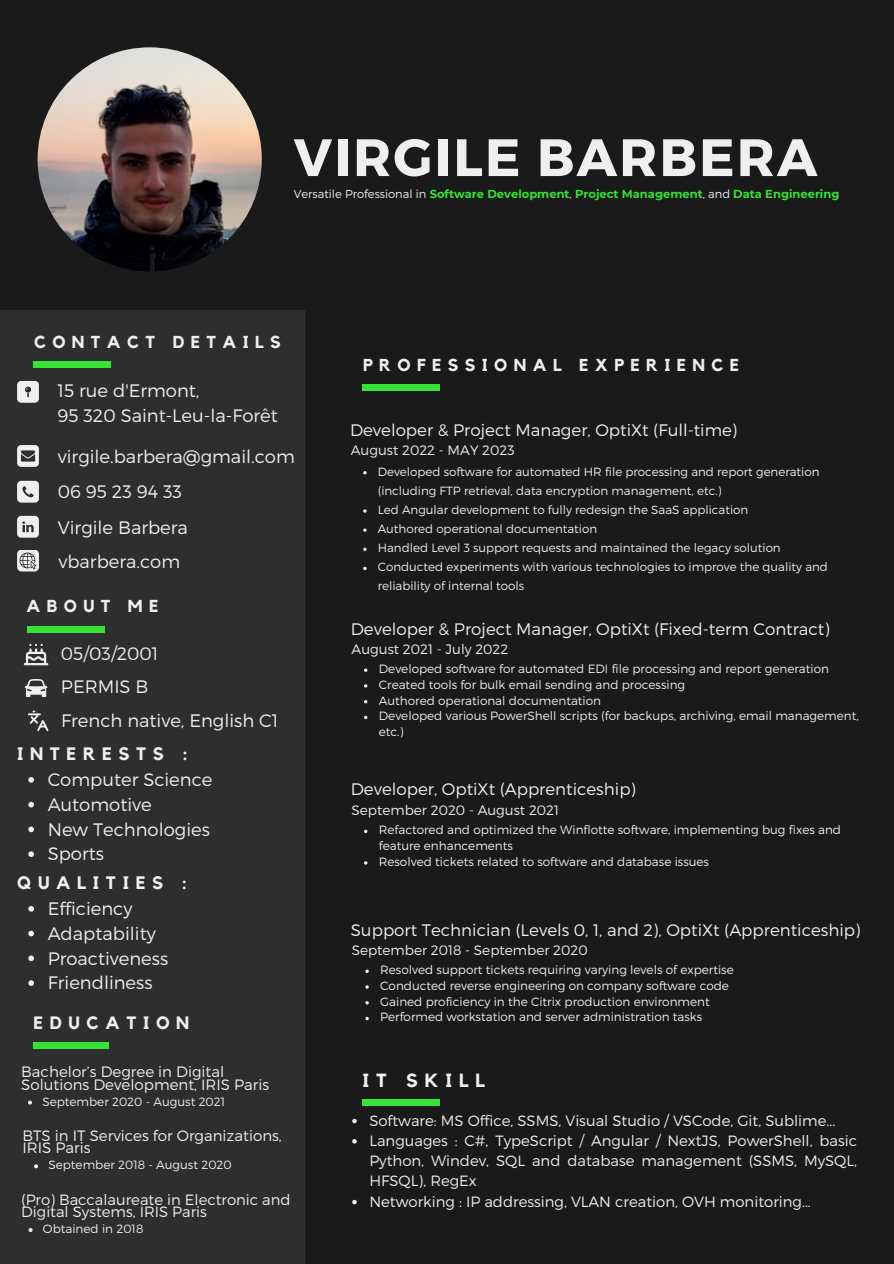
<style>
.page{position:relative;width:894px;height:1264px;background:#fff}
.page>*{position:absolute;margin:0;border:0;box-sizing:border-box;transform-origin:0 0}
.t1{font:700 52.5px "Montserrat";letter-spacing:.04em;color:#efefef}
.t2{font:700 19.05px "Kollektif";letter-spacing:.37em;color:#efefef}
.t3{font:300 18px/24.8px "Montserrat";color:#efefef}
.t4{font:700 18px "Kollektif";letter-spacing:.37em;color:#efefef}
.t5{font:700 17.85px "Kollektif";letter-spacing:.37em;color:#efefef}
.t6{font:700 17.25px "Kollektif";letter-spacing:.37em;color:#efefef}
.t7{font:300 16.65px "Montserrat";color:#efefef}
.t8{font:300 15px/12.3px "Montserrat";color:#efefef}
.t9{font:300 14.85px/20.2px "Montserrat";color:#efefef;text-align:justify}
.t10{font:300 13.65px "Montserrat";color:#efefef}
.t11{font:300 12px/15.8px "Montserrat";color:#efefef}
.t12{font:300 11.85px/19.2px "Montserrat";color:#efefef}
.t13{font:700 11.55px "Montserrat";color:#36e236}
.s1{font-weight:300;color:#efefef}
</style>
<div class="page">
<div style="left:0;top:0;width:893px;height:1263px;background:#1a1a1a"></div>
<div style="left:0;top:310px;width:304px;height:953px;background:#2e2e2e"></div>
<img style="left:38px;top:47px;width:224px;height:224px;border-radius:50%">
<div style="left:362px;top:384px;width:78px;height:7px;background:#36e236"></div>
<div style="left:27px;top:626px;width:77px;height:7px;background:#36e236"></div>
<div style="left:362px;top:1099px;width:78px;height:7px;background:#36e236"></div>
<svg style="left:352px;top:1118px;width:4px;height:5px"></svg>
<svg style="left:352px;top:1139px;width:4px;height:4px"></svg>
<svg style="left:352px;top:1199px;width:4px;height:5px"></svg>
<div style="left:33px;top:1042px;width:75px;height:6px;background:#36e236"></div>
<div style="left:34px;top:360px;width:77px;height:7px;background:#36e236"></div>
<svg style="left:17px;top:381px;width:21px;height:21px"></svg>
<svg style="left:17px;top:445px;width:21px;height:21px"></svg>
<svg style="left:17px;top:481px;width:21px;height:21px"></svg>
<svg style="left:17px;top:516px;width:21px;height:21px"></svg>
<div style="left:17px;top:549px;width:22px;height:22px;background:#efefef;border-radius:4px"></div>
<img style="left:20px;top:552px;width:17px;height:17px">
<svg style="left:25px;top:679px;width:22px;height:18px"></svg>
<svg style="left:28px;top:710px;width:21px;height:22px"></svg>
<svg style="left:24px;top:644px;width:23px;height:22px"></svg>
<svg style="left:28px;top:777px;width:6px;height:5px"></svg>
<svg style="left:28px;top:801px;width:6px;height:6px"></svg>
<svg style="left:28px;top:826px;width:6px;height:6px"></svg>
<svg style="left:28px;top:851px;width:6px;height:6px"></svg>
<svg style="left:28px;top:906px;width:6px;height:5px"></svg>
<svg style="left:28px;top:930px;width:6px;height:6px"></svg>
<svg style="left:28px;top:955px;width:6px;height:6px"></svg>
<svg style="left:28px;top:980px;width:6px;height:5px"></svg>
<svg style="left:364px;top:668px;width:3px;height:4px"></svg>
<svg style="left:28px;top:1100px;width:4px;height:4px"></svg>
<svg style="left:34px;top:1164px;width:4px;height:4px"></svg>
<h6 class="t1" style="left:294px;top:123px;width:525px">VIRGILE BARBERA</h6>
<p class="t13" style="left:294px;top:187px;width:547px"><span class="s1">Versatile Professional in</span> Software Development<span class="s1">,</span> Project Management<span class="s1">, and</span> Data Engineering</p>
<p class="t6" style="left:34px;top:334px;width:248px">CONTACT DETAILS</p>
<p class="t6" style="left:363px;top:357px;width:377px">PROFESSIONAL EXPERIENCE</p>
<h4 class="t3" style="left:57px;top:377px;width:222px">15 rue d'Ermont,<br>95 320 Saint-Leu-la-Forêt</h4>
<p class="t3" style="left:58px;top:444px;width:238px">virgile.barbera@gmail.com</p>
<h3 class="t3" style="left:58px;top:478px;width:126px">06 95 23 94 33</h3>
<p class="t3" style="left:58px;top:514px;width:132px">Virgile Barbera</p>
<h4 class="t3" style="left:58px;top:548px;width:123px">vbarbera.com</h4>
<h2 class="t6" style="left:27px;top:598px;width:133px">ABOUT ME</h2>
<h5 class="t3" style="left:61px;top:640px;width:99px">05/03/2001</h5>
<h5 class="t3" style="left:61px;top:673px;width:89px">PERMIS B</h5>
<p class="t3" style="left:61px;top:707px;width:219px">French native, English C1</p>
<h3 class="t4" style="left:17px;top:745px;width:172px">INTERESTS :</h3>
<h3 class="t3" style="left:48px;top:766px;width:166px">Computer Science<br>Automotive<br>New Technologies<br>Sports</h3>
<h3 class="t4" style="left:17px;top:874px;width:171px">QUALITIES :</h3>
<h3 class="t3" style="left:48px;top:895px;width:122px">Efficiency<br>Adaptability<br>Proactiveness<br>Friendliness</h3>
<h5 class="t5" style="left:34px;top:1014px;width:157px">EDUCATION</h5>
<h6 class="t8" style="left:21px;top:1064px;width:249px">Bachelor’s Degree in Digital<br>Solutions Development, IRIS Paris</h6>
<p class="t11" style="left:42px;top:1092px;width:184px">September 2020 - August 2021</p>
<p class="t8" style="left:23px;top:1128px;width:261px">BTS in IT Services for Organizations,<br>IRIS Paris</p>
<h5 class="t11" style="left:48px;top:1156px;width:185px">September 2018 - August 2020</h5>
<h6 class="t9" style="left:21px;top:1192px;width:271px;line-height:12.3px">(Pro) Baccalaureate in Electronic and<br>Digital Systems, IRIS Paris</h6>
<p class="t11" style="left:43px;top:1220px;width:102px">Obtained in 2018</p>
<p class="t7" style="left:350px;top:419px;width:388px">Developer &amp; Project Manager, OptiXt (Full-time)</p>
<h5 class="t10" style="left:351px;top:441px;width:165px">August 2022 - MAY 2023</h5>
<h6 class="t12" style="left:377px;top:461px;width:443px">Developed software for automated HR file processing and report generation (including FTP retrieval, data encryption management, etc.)</h6>
<p class="t12" style="left:377px;top:499px;width:372px">Led Angular development to fully redesign the SaaS application</p>
<p class="t12" style="left:377px;top:518px;width:221px">Authored operational documentation</p>
<p class="t12" style="left:377px;top:537px;width:404px">Handled Level 3 support requests and maintained the legacy solution</p>
<p class="t12" style="left:377px;top:557px;width:451px">Conducted experiments with various technologies to improve the quality and reliability of internal tools</p>
<h4 class="t7" style="left:351px;top:618px;width:480px">Developer &amp; Project Manager, OptiXt (Fixed-term Contract)</h4>
<p class="t10" style="left:351px;top:640px;width:158px">August 2021 - July 2022</p>
<h4 class="t11" style="left:378px;top:660px;width:451px">Developed software for automated EDI file processing and report generation</h4>
<p class="t11" style="left:378px;top:676px;width:308px">Created tools for bulk email sending and processing</p>
<h4 class="t11" style="left:378px;top:691px;width:224px">Authored operational documentation</h4>
<p class="t11" style="left:378px;top:707px;width:481px">Developed various PowerShell scripts (for backups, archiving, email management, etc.)</p>
<h4 class="t7" style="left:351px;top:778px;width:286px">Developer, OptiXt (Apprenticeship)</h4>
<p class="t10" style="left:351px;top:801px;width:209px">September 2020 - August 2021</p>
<h4 class="t11" style="left:378px;top:821px;width:463px">Refactored and optimized the Winflotte software, implementing bug fixes and feature enhancements</h4>
<h2 class="t11" style="left:378px;top:853px;width:331px">Resolved tickets related to software and database issues</h2>
<h5 class="t7" style="left:351px;top:919px;width:511px">Support Technician (Levels 0, 1, and 2), OptiXt (Apprenticeship)</h5>
<h6 class="t10" style="left:351px;top:941px;width:237px">September 2018 - September 2020</h6>
<p class="t11" style="left:380px;top:961px;width:355px">Resolved support tickets requiring varying levels of expertise</p>
<p class="t11" style="left:380px;top:977px;width:350px">Conducted reverse engineering on company software code</p>
<p class="t11" style="left:380px;top:992px;width:331px">Gained proficiency in the Citrix production environment</p>
<p class="t11" style="left:380px;top:1008px;width:323px">Performed workstation and server administration tasks</p>
<h2 class="t2" style="left:362px;top:1071px;width:124px">IT SKILL</h2>
<h1 class="t9" style="left:369px;top:1109px;width:467px">Software: MS Office, SSMS, Visual Studio / VSCode, Git, Sublime...</h1>
<p class="t9" style="left:369px;top:1129px;width:489px">Languages : C#, TypeScript / Angular / NextJS, PowerShell, basic Python, Windev, SQL and database management (SSMS, MySQL, HFSQL), RegEx</p>
<h2 class="t9" style="left:369px;top:1190px;width:443px">Networking : IP addressing, VLAN creation, OVH monitoring...</h2>
</div>
